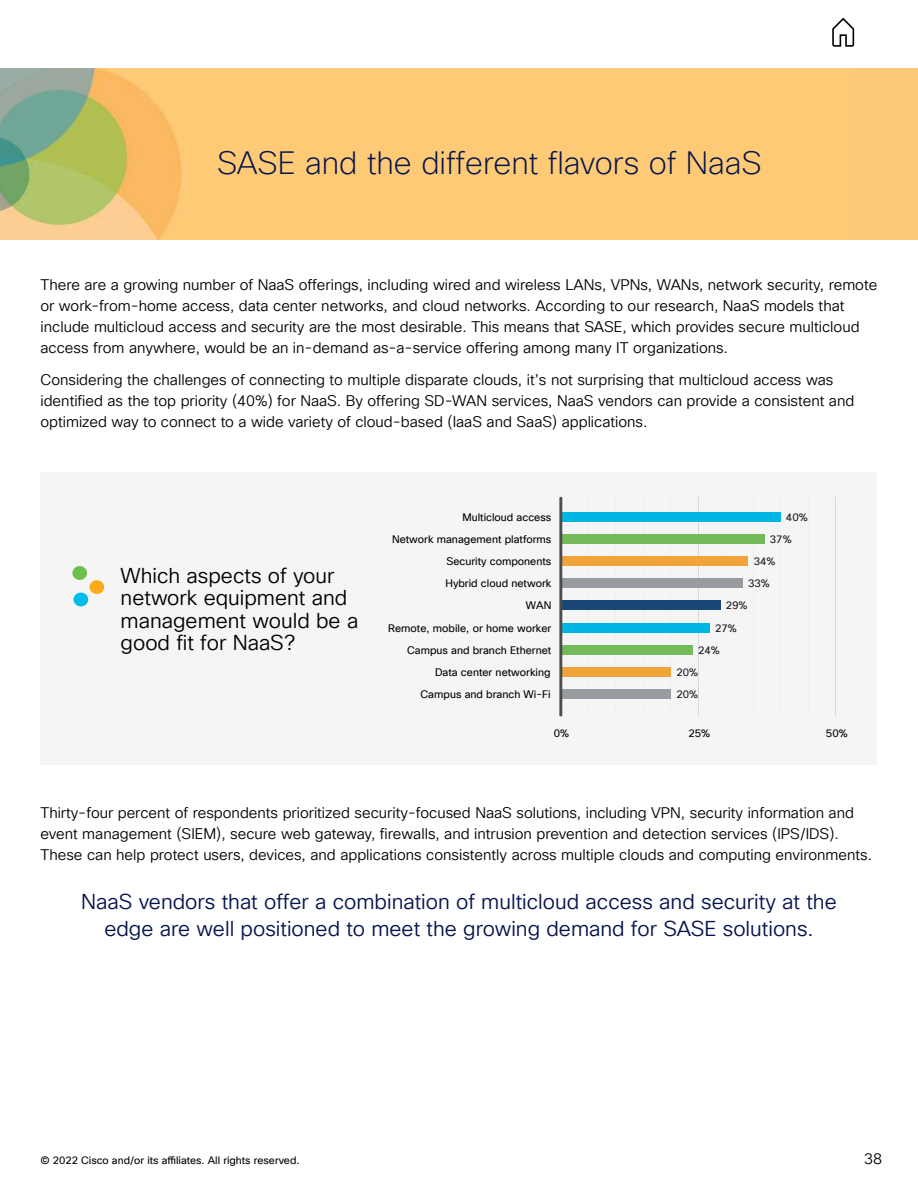
<style>
.page{position:relative;width:918px;height:1188px;background:#fff}
.page>*{position:absolute;margin:0;border:0;box-sizing:border-box;transform-origin:0 0}
.t1{font:200 31.5px "Cisco Sans TT";color:#06144d}
.t2{font:21px/27px "Cisco Sans TT Light";color:#06144d;text-align:center}
.t3{font:21px/22.5px "Cisco Sans TT Light";color:#000}
.t4{font:15px/21px "Cisco Sans TT Light";color:#000}
.t5{font:10.65px/22.2px "Cisco Sans TT";color:#000;text-align:right}
.t6{font:10.65px/22.2px "Cisco Sans TT";color:#1a161b}
.t7{font:10.5px "Cisco Sans TT";color:#000}
</style>
<div class="page">
<svg style="left:832px;top:18px;width:22px;height:29px"></svg>
<div style="left:40px;top:472px;width:838px;height:293px;background:#f5f5f6"></div>
<div style="left:0;top:69px;width:918px;height:171px;background:#fcc976"></div>
<img style="left:0;top:69px;width:181px;height:171px">
<div style="left:72px;top:566px;width:15px;height:14px;background:#6ebe4a;border-radius:50%"></div>
<div style="left:90px;top:580px;width:14px;height:14px;background:#fbab18;border-radius:50%"></div>
<div style="left:74px;top:593px;width:14px;height:13px;background:#00bceb;border-radius:50%"></div>
<svg style="left:698px;top:497px;width:1px;height:219px"></svg>
<div style="left:562px;top:512px;width:219px;height:9px;background:#00b6e2"></div>
<div style="left:562px;top:534px;width:202px;height:10px;background:#75ba58"></div>
<div style="left:562px;top:556px;width:186px;height:10px;background:#f2a339"></div>
<div style="left:562px;top:579px;width:181px;height:9px;background:#989ba0"></div>
<div style="left:562px;top:601px;width:158px;height:9px;background:#1a4876"></div>
<div style="left:562px;top:623px;width:148px;height:9px;background:#00b6e2"></div>
<div style="left:562px;top:645px;width:131px;height:10px;background:#75ba58"></div>
<div style="left:562px;top:667px;width:109px;height:10px;background:#f2a339"></div>
<div style="left:562px;top:690px;width:109px;height:9px;background:#989ba0"></div>
<hr style="left:559px;top:497px;width:3px;height:219px;background:#4b4c4c">
<h1 class="t1" style="left:217px;top:142px;width:546px">SASE and the different flavors of NaaS</h1>
<p class="t4" style="left:40px;top:275px;width:838px">There are a growing number of NaaS offerings, including wired and wireless LANs, VPNs, WANs, network security, remote or work-from-home access, data center networks, and cloud networks. According to our research, NaaS models that include multicloud access and security are the most desirable. This means that SASE, which provides secure multicloud access from anywhere, would be an in-demand as-a-service offering among many IT organizations.</p>
<p class="t4" style="left:40px;top:370px;width:815px">Considering the challenges of connecting to multiple disparate clouds, it’s not surprising that multicloud access was identified as the top priority (40%) for NaaS. By offering SD-WAN services, NaaS vendors can provide a consistent and optimized way to connect to a wide variety of cloud-based (IaaS and SaaS) applications.</p>
<h2 class="t3" style="left:121px;top:565px;width:239px">Which aspects of your network equipment and management would be a good fit for NaaS?</h2>
<p class="t5" style="left:392px;top:506px;width:161px">Multicloud access<br>Network management platforms<br>Security components<br>Hybrid cloud network</p>
<p class="t6" style="left:786px;top:506px;width:24px">40%</p>
<p class="t6" style="left:770px;top:528px;width:23px">37%</p>
<p class="t6" style="left:754px;top:550px;width:23px">34%</p>
<p class="t6" style="left:748px;top:573px;width:23px">33%</p>
<p class="t5" style="left:388px;top:595px;width:165px">WAN<br>Remote, mobile, or home worker<br>Campus and branch Ethernet</p>
<p class="t6" style="left:726px;top:595px;width:23px">29%</p>
<p class="t6" style="left:715px;top:617px;width:23px">27%</p>
<p class="t6" style="left:698px;top:639px;width:23px">24%</p>
<p class="t5" style="left:421px;top:661px;width:132px">Data center networking<br>Campus and branch Wi-Fi</p>
<p class="t6" style="left:677px;top:661px;width:23px">20%<br>20%</p>
<p class="t5" style="left:554px;top:722px;width:17px">0%</p>
<p class="t5" style="left:688px;top:722px;width:23px">25%</p>
<p class="t5" style="left:826px;top:722px;width:23px">50%</p>
<p class="t4" style="left:40px;top:802px;width:833px">Thirty-four percent of respondents prioritized security-focused NaaS solutions, including VPN, security information and event management (SIEM), secure web gateway, firewalls, and intrusion prevention and detection services (IPS/IDS).<br>These can help protect users, devices, and applications consistently across multiple clouds and computing environments.</p>
<h2 class="t2" style="left:81px;top:889px;width:757px">NaaS vendors that offer a combination of multicloud access and security at the edge are well positioned to meet the growing demand for SASE solutions.</h2>
<p class="t7" style="left:40px;top:1153px;width:261px">© 2022 Cisco and/or its affiliates. All rights reserved.</p>
<p class="t4" style="left:864px;top:1149px;width:19px">38</p>
</div>
